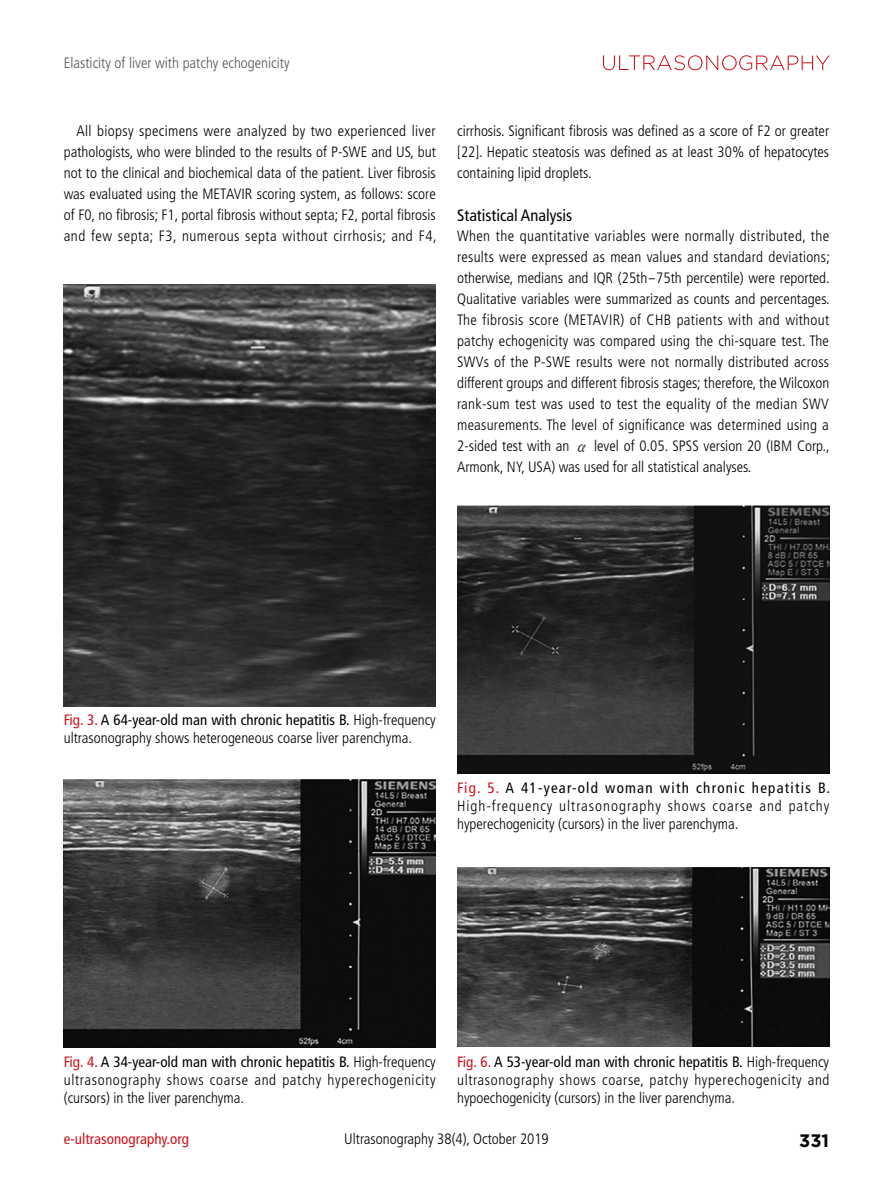
<style>
.page{position:relative;width:893px;height:1191px;background:#fff}
.page>*{position:absolute;margin:0;border:0;box-sizing:border-box;transform-origin:0 0}
.t1{font:700 18px "Gotham";color:#000}
.t2{font:condensed 16.5px "Frutiger LT Std";color:#000}
.t3{font:300 condensed 15px/21px "Frutiger LT Std";color:#000;text-align:justify}
.t4{font:300 condensed 15px "Frutiger LT Std";color:#595757}
.t5{font:condensed 15px "Frutiger LT Std";color:#d0121b}
.s1{font-family:"Adobe Myungjo Std";font-weight:500;font-stretch:normal}
.s2{font-weight:400;color:#d0121b}
.s3{font-weight:400}
</style>
<div class="page">
<svg style="left:603px;top:55px;width:226px;height:15px"></svg>
<img style="left:64px;top:285px;width:372px;height:421px">
<img style="left:64px;top:779px;width:372px;height:268px">
<img style="left:457px;top:506px;width:372px;height:267px">
<img style="left:457px;top:867px;width:372px;height:179px">
<p class="t4" style="left:64px;top:54px;width:227px">Elasticity of liver with patchy echogenicity</p>
<p class="t3" style="left:64px;top:120px;width:374px;text-indent:13px">All biopsy specimens were analyzed by two experienced liver pathologists, who were blinded to the results of P-SWE and US, but not to the clinical and biochemical data of the patient. Liver fibrosis was evaluated using the METAVIR scoring system, as follows: score of F0, no fibrosis; F1, portal fibrosis without septa; F2, portal fibrosis and few septa; F3, numerous septa without cirrhosis; and F4,</p>
<p class="t3" style="left:457px;top:120px;width:374px">cirrhosis. Significant fibrosis was defined as a score of F2 or greater [22]. Hepatic steatosis was defined as at least 30% of hepatocytes containing lipid droplets.</p>
<p class="t2" style="left:457px;top:206px;width:117px">Statistical Analysis</p>
<p class="t3" style="left:457px;top:225px;width:374px">When the quantitative variables were normally distributed, the results were expressed as mean values and standard deviations; otherwise, medians and IQR (25th-75th percentile) were reported.<br>Qualitative variables were summarized as counts and percentages.<br>The fibrosis score (METAVIR) of CHB patients with and without patchy echogenicity was compared using the chi-square test. The SWVs of the P-SWE results were not normally distributed across different groups and different fibrosis stages; therefore, the Wilcoxon rank-sum test was used to test the equality of the median SWV measurements. The level of significance was determined using a 2-sided test with an <span class="s1">α</span> level of 0.05. SPSS version 20 (IBM Corp., Armonk, NY, USA) was used for all statistical analyses.</p>
<p class="t3" style="left:64px;top:711px;width:374px;line-height:18px"><span class="s2">Fig. 3.</span> <span class="s3">A 64-year-old man with chronic hepatitis B.</span> High-frequency ultrasonography shows heterogeneous coarse liver parenchyma.</p>
<p class="t3" style="left:457px;top:779px;width:374px;line-height:18px"><span class="s2">Fig. 5.</span> <span class="s3">A 41-year-old woman with chronic hepatitis B.<br></span>High-frequency ultrasonography shows coarse and patchy hyperechogenicity (cursors) in the liver parenchyma.</p>
<p class="t3" style="left:64px;top:1052px;width:374px;line-height:18px"><span class="s2">Fig. 4.</span> <span class="s3">A 34-year-old man with chronic hepatitis B.</span> High-frequency ultrasonography shows coarse and patchy hyperechogenicity (cursors) in the liver parenchyma.</p>
<p class="t3" style="left:457px;top:1053px;width:374px;line-height:18px"><span class="s2">Fig. 6.</span> <span class="s3">A 53-year-old man with chronic hepatitis B.</span> High-frequency ultrasonography shows coarse, patchy hyperechogenicity and hypoechogenicity (cursors) in the liver parenchyma.</p>
<p class="t5" style="left:64px;top:1130px;width:127px">e-ultrasonography.org</p>
<p class="t3" style="left:344px;top:1128px;width:206px">Ultrasonography 38(4), October 2019</p>
<p class="t1" style="left:799px;top:1130px;width:31px">331</p>
</div>
